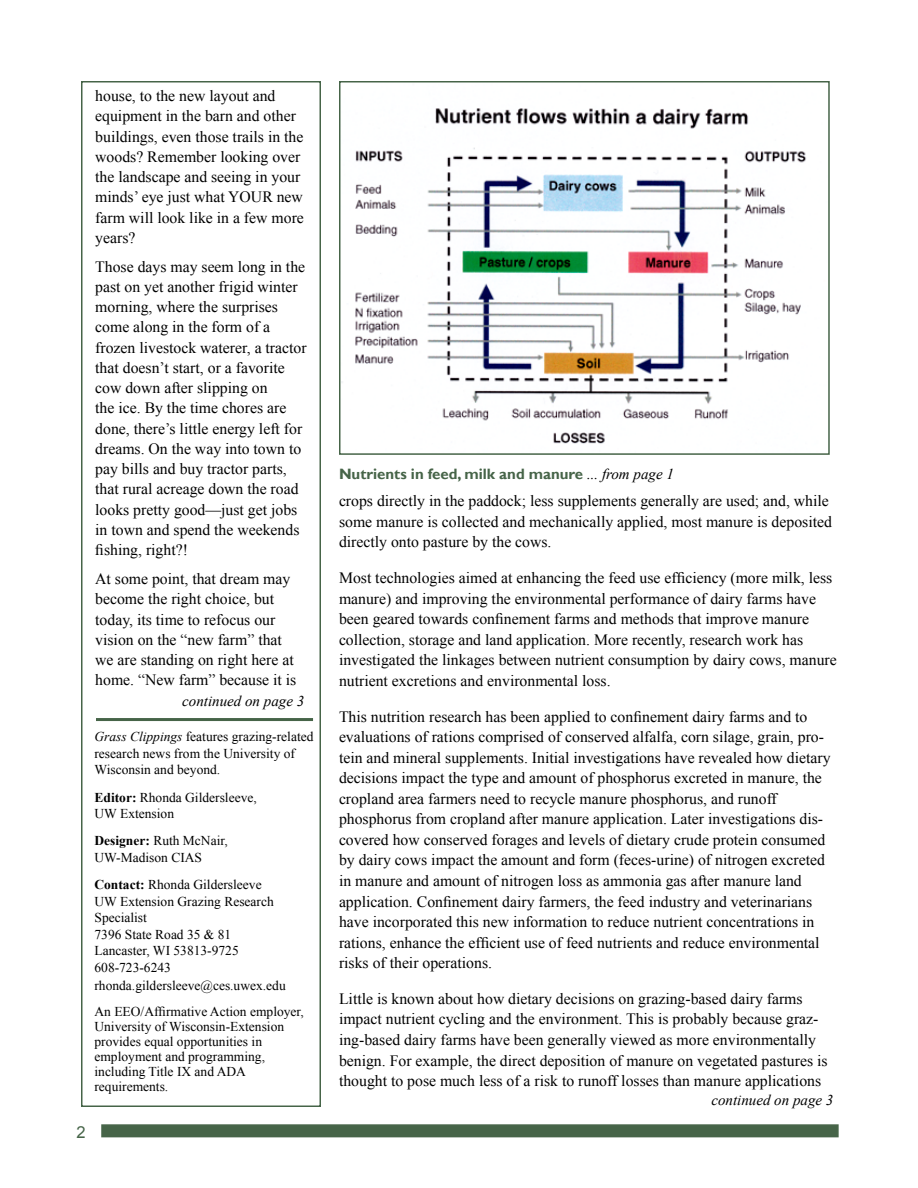
<style>
.page{position:relative;width:918px;height:1188px;background:#fff}
.page>*{position:absolute;margin:0;border:0;box-sizing:border-box;transform-origin:0 0}
.t1{font:16.5px "Arial";color:#466448}
.t2{font:15.75px/20.2px "Times New Roman";color:#000}
.t3{font:700 15px "Gill Sans";color:#466448}
.t4{font:italic 15px "Times New Roman";color:#000}
.t5{font:13.5px/16.5px "Times New Roman";color:#000}
.s1{font-style:italic}
.s2{font-weight:700}
.s3{font-family:"Times New Roman";font-weight:400;font-style:italic;color:#000}
</style>
<div class="page">
<div style="left:101px;top:1124px;width:738px;height:13px;background:#466448;border:2px solid #466448"></div>
<div style="left:81px;top:81px;width:240px;height:1026px;background:#fff;border:2px solid #466448"></div>
<hr style="left:96px;top:718px;width:217px;height:3px;background:#466448">
<img style="left:355px;top:108px;width:451px;height:336px">
<div style="left:339px;top:81px;width:491px;height:374px;border:2px solid #466448"></div>
<p class="t2" style="left:95px;top:85px;width:210px">house, to the new layout and equipment in the barn and other buildings, even those trails in the woods? Remember looking over the landscape and seeing in your minds’ eye just what YOUR new farm will look like in a few more years?</p>
<p class="t2" style="left:95px;top:256px;width:213px">Those days may seem long in the past on yet another frigid winter morning, where the surprises come along in the form of a frozen livestock waterer, a tractor that doesn’t start, or a favorite cow down after slipping on<br>the ice. By the time chores are done, there’s little energy left for dreams. On the way into town to pay bills and buy tractor parts, that rural acreage down the road looks pretty good—just get jobs in town and spend the weekends fishing, right?!</p>
<p class="t2" style="left:95px;top:568px;width:203px">At some point, that dream may become the right choice, but today, its time to refocus our vision on the “new farm” that we are standing on right here at home. “New farm” because it is</p>
<p class="t4" style="left:182px;top:690px;width:124px">continued on page 3</p>
<p class="t5" style="left:94px;top:728px;width:221px"><span class="s1">Grass Clippings</span> features grazing-related research news from the University of<br>Wisconsin and beyond.</p>
<p class="t5" style="left:94px;top:789px;width:164px"><span class="s2">Editor:</span> Rhonda Gildersleeve,<br>UW Extension</p>
<p class="t5" style="left:94px;top:832px;width:135px"><span class="s2">Designer:</span> Ruth McNair,<br>UW-Madison CIAS</p>
<p class="t5" style="left:94px;top:876px;width:181px"><span class="s2">Contact:</span> Rhonda Gildersleeve<br>UW Extension Grazing Research<br>Specialist<br>7396 State Road 35 &amp; 81<br>Lancaster, WI 53813-9725<br>608-723-6243</p>
<p class="t5" style="left:94px;top:972px;width:211px;line-height:25.8px">rhonda.gildersleeve@ces.uwex.edu<br>An EEO/Affirmative Action employer,</p>
<p class="t5" style="left:94px;top:1018px;width:191px;line-height:15px">University of Wisconsin-Extension provides equal opportunities in employment and programming, including Title IX and ADA requirements.</p>
<p class="t1" style="left:76px;top:1121px;width:11px">2</p>
<p class="t3" style="left:339px;top:465px;width:336px">Nutrients in feed, milk and manure <span class="s3">... from page 1</span></p>
<p class="t2" style="left:339px;top:491px;width:494px">crops directly in the paddock; less supplements generally are used; and, while some manure is collected and mechanically applied, most manure is deposited directly onto pasture by the cows.</p>
<p class="t2" style="left:339px;top:567px;width:499px">Most technologies aimed at enhancing the feed use efficiency (more milk, less manure) and improving the environmental performance of dairy farms have been geared towards confinement farms and methods that improve manure collection, storage and land application. More recently, research work has investigated the linkages between nutrient consumption by dairy cows, manure nutrient excretions and environmental loss.</p>
<p class="t2" style="left:339px;top:706px;width:493px">This nutrition research has been applied to confinement dairy farms and to evaluations of rations comprised of conserved alfalfa, corn silage, grain, pro&shy;tein and mineral supplements. Initial investigations have revealed how dietary decisions impact the type and amount of phosphorus excreted in manure, the cropland area farmers need to recycle manure phosphorus, and runoff phosphorus from cropland after manure application. Later investigations dis&shy;covered how conserved forages and levels of dietary crude protein consumed by dairy cows impact the amount and form (feces-urine) of nitrogen excreted in manure and amount of nitrogen loss as ammonia gas after manure land application. Confinement dairy farmers, the feed industry and veterinarians have incorporated this new information to reduce nutrient concentrations in rations, enhance the efficient use of feed nutrients and reduce environmental risks of their operations.</p>
<p class="t2" style="left:339px;top:988px;width:490px">Little is known about how dietary decisions on grazing-based dairy farms impact nutrient cycling and the environment. This is probably because graz&shy;ing-based dairy farms have been generally viewed as more environmentally benign. For example, the direct deposition of manure on vegetated pastures is thought to pose much less of a risk to runoff losses than manure applications</p>
<p class="t4" style="left:711px;top:1090px;width:124px">continued on page 3</p>
</div>
